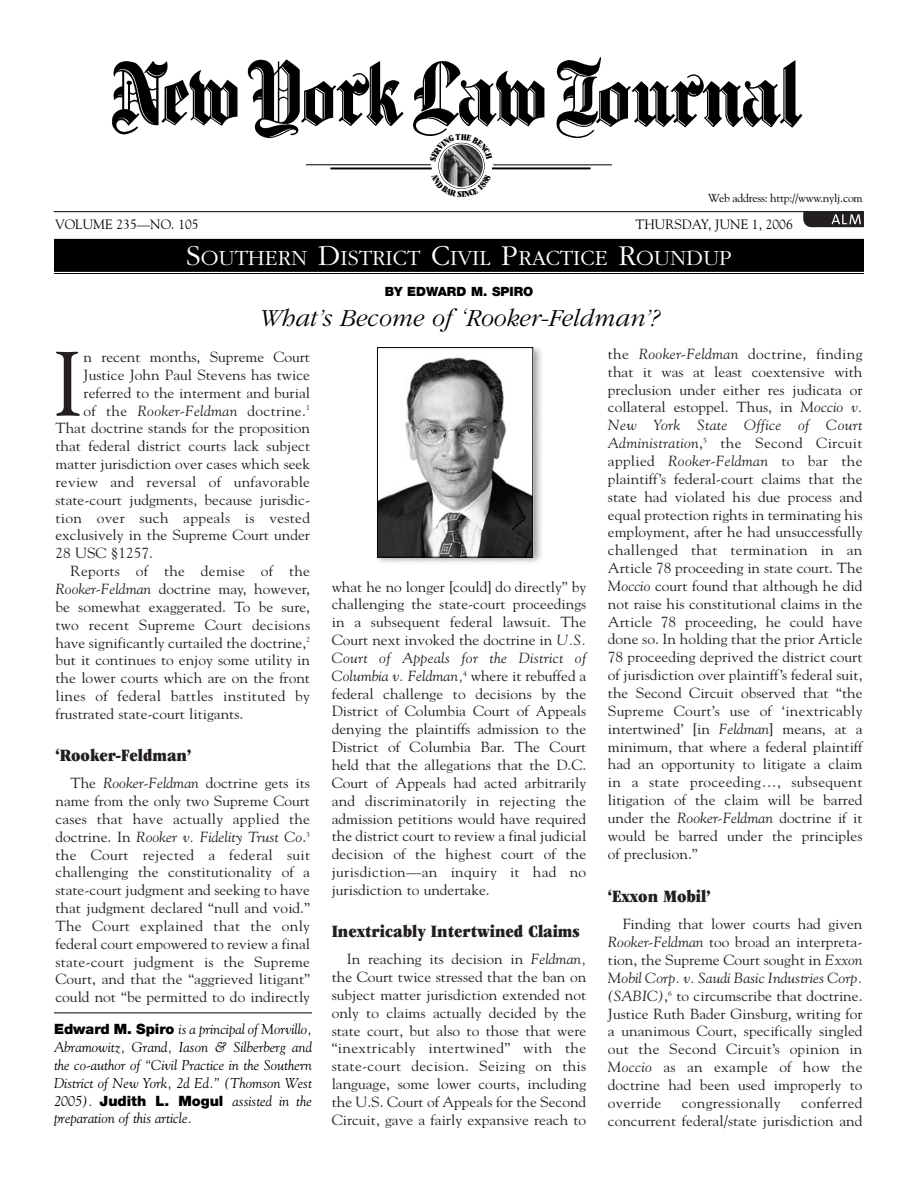
<style>
.page{position:relative;width:918px;height:1188px;background:#fff}
.page>*{position:absolute;margin:0;border:0;box-sizing:border-box;transform-origin:0 0}
.t1{font:90.6px "Goudy";color:#231f20;scale:1.05 1}
.t2{font:25.5px "ITC Garamond MM It 300 625";color:#000}
.t3{font:22.5px "ITC Garamond MM 300 625";color:#fff}
.t4{font:18px "ITC Garamond MM 775 400";color:#231f20;scale:1.05 1}
.t5{font:14.7px/17.9px "Goudy";color:#231f20;text-align:justify;scale:1.05 1}
.t6{font:14.7px "Goudy";letter-spacing:.02em;color:#231f20;scale:1.05 1}
.t7{font:italic 14.25px/17.9px "Goudy";color:#000;text-align:justify}
.t8{font:13.5px "Goudy";color:#000}
.t9{font:900 12.75px "Helvetica Neue";color:#000}
.t10{font:11.55px "Goudy";letter-spacing:-.02em;color:#000}
.s1{font-size:30px}
.s2{font-style:italic}
.s3{font-family:"Helvetica Neue";font-weight:900;font-style:normal}
</style>
<div class="page">
<hr style="left:54px;top:1012px;width:258px;height:1px;background:#000">
<div style="left:54px;top:239px;width:810px;height:33px;background:#000"></div>
<hr style="left:54px;top:273px;width:810px;height:1px;background:#000">
<img style="left:111px;top:57px;width:692px;height:81px">
<hr style="left:330px;top:168px;width:102px;height:1px;background:#000">
<hr style="left:306px;top:165px;width:125px;height:1px;background:#000">
<hr style="left:493px;top:165px;width:119px;height:1px;background:#000">
<hr style="left:492px;top:167px;width:99px;height:2px;background:#000">
<img style="left:441px;top:145px;width:42px;height:42px;border-radius:50%">
<hr style="left:54px;top:211px;width:810px;height:1px;background:#000">
<svg style="left:803px;top:212px;width:61px;height:15px"></svg>
<img style="left:377px;top:347px;width:165px;height:216px">
<img style="left:379px;top:349px;width:152px;height:206px">
<div style="left:377px;top:347px;width:156px;height:210px;border:1px solid #000"></div>
<svg style="left:430px;top:134px;width:62px;height:28px"></svg>
<svg style="left:439px;top:173px;width:45px;height:16px"></svg>
<p class="t10" style="left:708px;top:193px;width:156px">Web address: http://www.nylj.com</p>
<p class="t8" style="left:55px;top:219px;width:145px">VOLUME 235—NO. 105</p>
<p class="t8" style="left:635px;top:219px;width:159px">THURSDAY, JUNE 1, 2006</p>
<h3 class="t3" style="left:186px;top:249px;width:547px"><span class="s1">S</span>OUTHERN <span class="s1">D</span>ISTRICT <span class="s1">C</span>IVIL <span class="s1">P</span>RACTICE <span class="s1">R</span>OUNDUP</h3>
<p class="t9" style="left:385px;top:287px;width:150px">BY EDWARD M. SPIRO</p>
<h2 class="t2" style="left:259px;top:308px;width:402px">What’s Become of ‘Rooker-Feldman’?</h2>
<h1 class="t1" style="left:52px;top:348px;width:32px">I</h1>
<p class="t5" style="left:84px;top:349px;width:217px">n recent months, Supreme Court</p>
<p class="t5" style="left:84px;top:367px;width:217px">Justice John Paul Stevens has twice</p>
<p class="t5" style="left:84px;top:385px;width:217px">referred to the interment and burial</p>
<p class="t6" style="left:84px;top:405px;width:217px">of the <span class="s2">Rooker-Feldman</span> doctrine.<sup>1</sup></p>
<p class="t5" style="left:56px;top:420px;width:244px">That doctrine stands for the proposition</p>
<p class="t5" style="left:56px;top:438px;width:244px">that federal district courts lack subject</p>
<p class="t5" style="left:56px;top:456px;width:244px">matter jurisdiction over cases which seek</p>
<p class="t6" style="left:56px;top:476px;width:244px">review and reversal of unfavorable</p>
<p class="t5" style="left:56px;top:492px;width:244px">state-court judgments, because jurisdic-</p>
<p class="t6" style="left:56px;top:512px;width:244px">tion over such appeals is vested</p>
<p class="t5" style="left:56px;top:528px;width:244px">exclusively in the Supreme Court under</p>
<p class="t5" style="left:56px;top:545px;width:94px">28 USC §1257.</p>
<p class="t6" style="left:71px;top:565px;width:230px">Reports of the demise of the</p>
<p class="t5" style="left:56px;top:581px;width:244px"><span class="s2">Rooker-Feldman</span> doctrine may, however,</p>
<p class="t5" style="left:56px;top:599px;width:244px">be somewhat exaggerated. To be sure,</p>
<p class="t5" style="left:56px;top:617px;width:244px">two recent Supreme Court decisions</p>
<p class="t5" style="left:56px;top:635px;width:244px">have significantly curtailed the doctrine,<sup>2</sup></p>
<p class="t5" style="left:56px;top:653px;width:244px">but it continues to enjoy some utility in</p>
<p class="t5" style="left:56px;top:670px;width:244px">the lower courts which are on the front</p>
<p class="t6" style="left:56px;top:690px;width:244px">lines of federal battles instituted by</p>
<p class="t5" style="left:56px;top:706px;width:180px">frustrated state-court litigants.</p>
<p class="t4" style="left:56px;top:748px;width:131px">‘Rooker-Feldman’</p>
<p class="t5" style="left:55px;top:775px;width:244px;text-indent:15px">The <span class="s2">Rooker-Feldman</span> doctrine gets its name from the only two Supreme Court cases that have actually applied the doctrine. In <span class="s2">Rooker v. Fidelity Trust Co</span>.<sup>3 </sup>the Court rejected a federal suit challenging the constitutionality of a state-court judgment and seeking to have that judgment declared “null and void.” The Court explained that the only federal court empowered to review a final state-court judgment is the Supreme Court, and that the “aggrieved litigant” could not “be permitted to do indirectly</p>
<p class="t7" style="left:54px;top:1021px;width:260px"><span class="s3">Edward M. Spiro</span> is a principal of Morvillo, Abramowitz, Grand, Iason &amp; Silberberg and the co-author of “Civil Practice in the Southern District of New York, 2d Ed.” (Thomson West 2005). <span class="s3">Judith L. Mogul</span> assisted in the preparation of this article.</p>
<p class="t5" style="left:332px;top:579px;width:244px">what he no longer [could] do directly” by challenging the state-court proceedings in a subsequent federal lawsuit. The Court next invoked the doctrine in <span class="s2">U.S.<br>Court of Appeals for the District of Columbia v. Feldman,</span><sup>4</sup> where it rebuffed a federal challenge to decisions by the District of Columbia Court of Appeals denying the plaintiffs admission to the District of Columbia Bar. The Court held that the allegations that the D.C.<br>Court of Appeals had acted arbitrarily and discriminatorily in rejecting the admission petitions would have required the district court to review a final judicial decision of the highest court of the jurisdiction—an inquiry it had no jurisdiction to undertake.</p>
<p class="t4" style="left:332px;top:924px;width:238px">Inextricably Intertwined Claims</p>
<p class="t5" style="left:332px;top:951px;width:244px;text-indent:15px">In reaching its decision in <span class="s2">Feldman, </span>the Court twice stressed that the ban on subject matter jurisdiction extended not only to claims actually decided by the state court, but also to those that were “inextricably intertwined” with the state-court decision. Seizing on this language, some lower courts, including the U.S. Court of Appeals for the Second Circuit, gave a fairly expansive reach to</p>
<p class="t5" style="left:608px;top:346px;width:244px">the <span class="s2">Rooker-Feldman</span> doctrine, finding that it was at least coextensive with preclusion under either res judicata or collateral estoppel. Thus, in <span class="s2">Moccio v.<br>New York State Office of Court Administration</span>,<sup>5</sup> the Second Circuit applied <span class="s2">Rooker-Feldman</span> to bar the plaintiff’s federal-court claims that the state had violated his due process and equal protection rights in terminating his employment, after he had unsuccessfully challenged that termination in an Article 78 proceeding in state court. The <span class="s2">Moccio</span> court found that although he did not raise his constitutional claims in the Article 78 proceeding, he could have done so. In holding that the prior Article 78 proceeding deprived the district court of jurisdiction over plaintiff’s federal suit, the Second Circuit observed that “the Supreme Court’s use of ‘inextricably intertwined’ [in <span class="s2">Feldman</span>] means, at a minimum, that where a federal plaintiff had an opportunity to litigate a claim in a state proceeding…, subsequent litigation of the claim will be barred under the <span class="s2">Rooker-Feldman</span> doctrine if it would be barred under the principles of preclusion.”</p>
<p class="t4" style="left:608px;top:890px;width:99px">‘Exxon Mobil’</p>
<p class="t5" style="left:608px;top:916px;width:244px;text-indent:15px">Finding that lower courts had given <span class="s2">Rooker-Feldman</span> too broad an interpreta&shy;tion, the Supreme Court sought in <span class="s2">Exxon Mobil Corp. v. Saudi Basic Industries Corp. (SABIC)</span>,<sup>6</sup> to circumscribe that doctrine.<br>Justice Ruth Bader Ginsburg, writing for a unanimous Court, specifically singled out the Second Circuit’s opinion in <span class="s2">Moccio</span> as an example of how the doctrine had been used improperly to override</p>
<p class="t5" style="left:608px;top:1095px;width:244px;text-align:right">conferred<br>concurrent federal/state jurisdiction and</p>
<p class="t6" style="left:682px;top:1097px;width:96px">congressionally</p>
</div>
